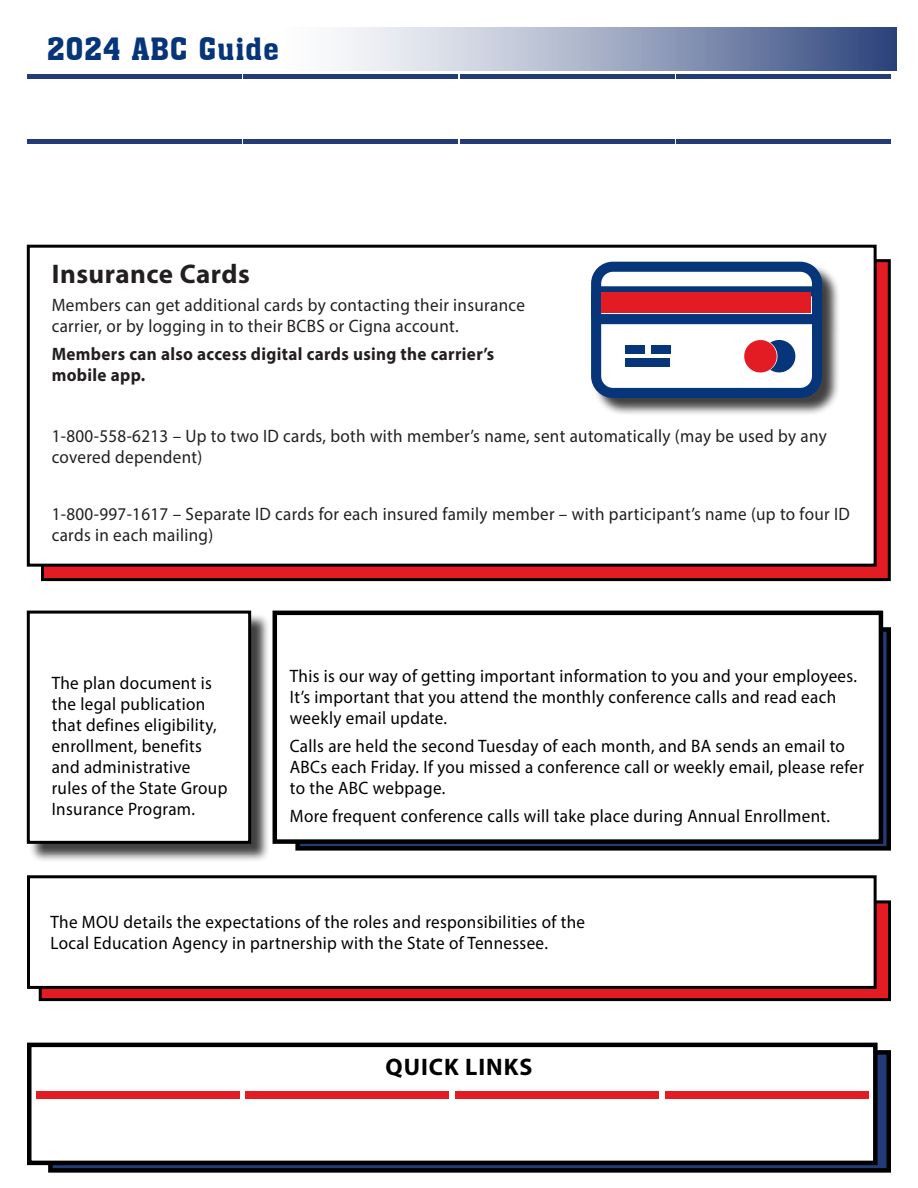
<style>
.page{position:relative;width:918px;height:1188px;background:#fff}
.page>*{position:absolute;margin:0;border:0;box-sizing:border-box;transform-origin:0 0}
.Primary_Headlines_and_Titles{font:30px "Aachen BT";letter-spacing:.02em;color:#06357a}
.heading_4{font:700 27px "Myriad Pro";letter-spacing:.02em;color:#231f20}
.t1{font:700 24px "Myriad Pro";letter-spacing:.04em;color:#000}
.t2{font:18px/21px "Myriad Pro";letter-spacing:.02em;color:#000;scale:.95 1}
.t3{font:18px/21px "Myriad Pro";letter-spacing:.02em;color:#231f20;scale:.95 1}
.t4{font:700 18px/21px "Myriad Pro";letter-spacing:.02em;color:#231f20;scale:.95 1}
</style>
<div class="page">
<div style="left:40px;top:902px;width:850px;height:98px;background:#e31b23"></div>
<div style="left:39px;top:900px;width:852px;height:101px;border:3px solid #000"></div>
<div style="left:28px;top:877px;width:847px;height:110px;background:#fff"></div>
<div style="left:27px;top:875px;width:850px;height:114px;border:3px solid #000"></div>
<div style="left:284px;top:27px;width:613px;height:44px;background:linear-gradient(to right,#fff,#364c82)"></div>
<div style="left:676px;top:74px;width:215px;height:5px;background:#233b76"></div>
<hr style="left:243px;top:140px;width:215px;height:4px;background:#233b76">
<hr style="left:460px;top:140px;width:215px;height:4px;background:#233b76">
<div style="left:27px;top:74px;width:215px;height:5px;background:#233b76"></div>
<hr style="left:676px;top:140px;width:215px;height:4px;background:#233b76">
<hr style="left:27px;top:140px;width:215px;height:4px;background:#233b76">
<div style="left:460px;top:74px;width:215px;height:5px;background:#233b76"></div>
<div style="left:243px;top:74px;width:215px;height:5px;background:#233b76"></div>
<div style="left:42px;top:261px;width:847px;height:319px;background:#e31b23"></div>
<div style="left:28px;top:246px;width:847px;height:319px;background:#fff"></div>
<div style="left:27px;top:245px;width:850px;height:322px;border:3px solid #000"></div>
<div style="left:593px;top:263px;width:248px;height:153px;background:#000;opacity:.75"></div>
<div style="left:596px;top:267px;width:221px;height:126px;background:#fff;border-radius:17px"></div>
<div style="left:591px;top:262px;width:231px;height:136px;border:10px solid #06357a;border-radius:17px"></div>
<div style="left:591px;top:286px;width:231px;height:38px;border:10px solid #06357a;border-radius:4px"></div>
<div style="left:601px;top:293px;width:210px;height:20px;background:#e31b23"></div>
<svg style="left:744px;top:340px;width:52px;height:33px"></svg>
<div style="left:626px;top:345px;width:19px;height:9px;background:#06357a"></div>
<div style="left:651px;top:345px;width:19px;height:9px;background:#06357a"></div>
<div style="left:626px;top:358px;width:44px;height:9px;background:#06357a"></div>
<div style="left:295px;top:627px;width:596px;height:224px;border:4px solid #000"></div>
<div style="left:275px;top:613px;width:606px;height:229px;background:#fff"></div>
<div style="left:273px;top:611px;width:610px;height:233px;border:4px solid #000"></div>
<div style="left:29px;top:612px;width:241px;height:251px;background:#000;opacity:.75"></div>
<div style="left:28px;top:612px;width:222px;height:230px;background:#fff"></div>
<div style="left:27px;top:611px;width:224px;height:233px;border:3px solid #000"></div>
<div style="left:50px;top:1052px;width:839px;height:118px;background:linear-gradient(to right,#233b76,#233b76)"></div>
<div style="left:48px;top:1050px;width:843px;height:123px;border:4px solid #000"></div>
<div style="left:29px;top:1045px;width:846px;height:118px;background:#fff"></div>
<div style="left:27px;top:1043px;width:851px;height:122px;border:4px solid #000"></div>
<div style="left:36px;top:1091px;width:203px;height:8px;background:#e31b23"></div>
<div style="left:455px;top:1091px;width:204px;height:8px;background:#e31b23"></div>
<div style="left:245px;top:1091px;width:204px;height:8px;background:#e31b23"></div>
<div style="left:665px;top:1091px;width:204px;height:8px;background:#e31b23"></div>
<p class="Primary_Headlines_and_Titles" style="left:47px;top:31px;width:234px">2024 ABC Guide</p>
<p class="heading_4" style="left:52px;top:256px;width:200px">Insurance Cards</p>
<p class="t3" style="left:52px;top:294px;width:500px">Members can get additional cards by contacting their insurance carrier, or by logging in to their BCBS or Cigna account.</p>
<p class="t4" style="left:52px;top:343px;width:467px">Members can also access digital cards using the carrier’s mobile app.</p>
<p class="t3" style="left:52px;top:426px;width:817px">1-800-558-6213 – Up to two ID cards, both with member’s name, sent automatically (may be used by any covered dependent)</p>
<p class="t3" style="left:52px;top:503px;width:842px">1-800-997-1617 – Separate ID cards for each insured family member – with participant’s name (up to four ID cards in each mailing)</p>
<p class="t2" style="left:52px;top:672px;width:186px">The plan document is the legal publication that defines eligibility, enrollment, benefits and administrative rules of the State Group<br>Insurance Program.</p>
<p class="t2" style="left:290px;top:665px;width:598px">This is our way of getting important information to you and your employees.<br>It’s important that you attend the monthly conference calls and read each weekly email update.</p>
<p class="t2" style="left:290px;top:735px;width:606px">Calls are held the second Tuesday of each month, and BA sends an email to<br>ABCs each Friday. If you missed a conference call or weekly email, please refer to the ABC webpage.</p>
<p class="t2" style="left:290px;top:805px;width:570px">More frequent conference calls will take place during Annual Enrollment.</p>
<p class="t2" style="left:51px;top:912px;width:564px">The MOU details the expectations of the roles and responsibilities of the<br>Local Education Agency in partnership with the State of Tennessee.</p>
<p class="t1" style="left:386px;top:1051px;width:148px">QUICK LINKS</p>
</div>
